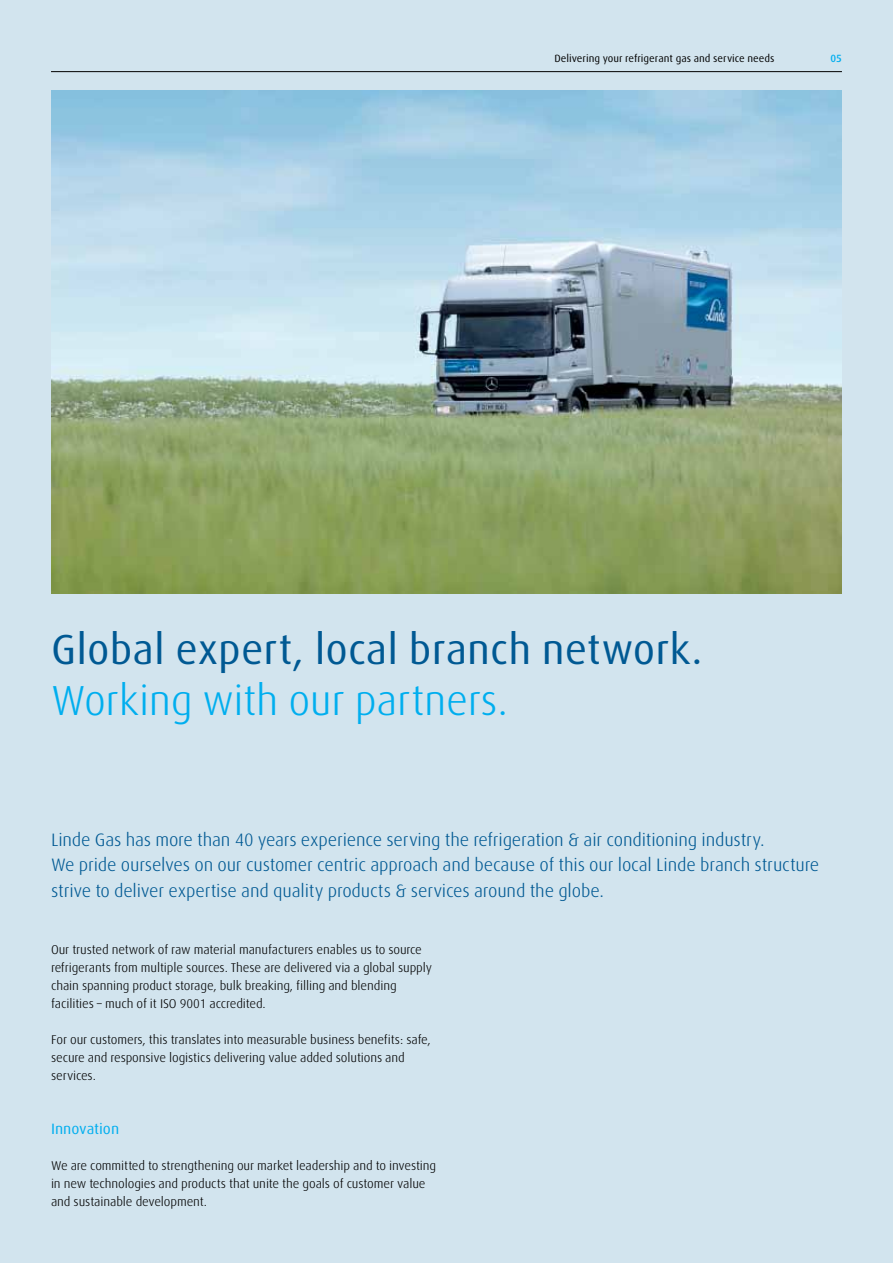
<style>
.page{position:relative;width:893px;height:1263px;background:#d2e4ee}
.page>*{position:absolute;margin:0;border:0;box-sizing:border-box;transform-origin:0 0}
.t1{font:42px "Linde Dax Global";color:#005993}
.t2{font:300 42px "Linde Dax Global";letter-spacing:-.01em;color:#00aeef}
.t3{font:300 18px/25.2px "Linde Dax Global";letter-spacing:-.01em;color:#005993}
.t4{font:15px "Linde Dax Global";color:#00aeef}
.t5{font:300 12.75px/18px "Linde Dax Global";letter-spacing:-.01em;color:#000}
.t6{font:10.5px "Linde Dax Global";color:#000}
.t7{font:500 10.5px "Linde Dax Global";color:#00aeef}
</style>
<div class="page">
<hr style="left:51px;top:71px;width:791px;height:1px;background:#000">
<img style="left:51px;top:90px;width:791px;height:504px">
<p class="t6" style="left:554px;top:52px;width:222px">Delivering your refrigerant gas and service needs</p>
<p class="t7" style="left:830px;top:52px;width:13px">05</p>
<h1 class="t1" style="left:51px;top:625px;width:653px">Global expert, local branch network.</h1>
<h1 class="t2" style="left:51px;top:676px;width:459px">Working with our partners.</h1>
<p class="t3" style="left:51px;top:827px;width:770px">Linde Gas has more than 40 years experience serving the refrigeration &amp; air conditioning industry.<br>We pride ourselves on our customer centric approach and because of this our local Linde branch structure strive to deliver expertise and quality products &amp; services around the globe.</p>
<p class="t5" style="left:51px;top:941px;width:383px">Our trusted network of raw material manufacturers enables us to source refrigerants from multiple sources. These are delivered via a global supply chain spanning product storage, bulk breaking, filling and blending facilities – much of it ISO 9001 accredited.</p>
<p class="t5" style="left:51px;top:1031px;width:381px">For our customers, this translates into measurable business benefits: safe, secure and responsive logistics delivering value added solutions and services.</p>
<p class="t4" style="left:51px;top:1120px;width:70px">Innovation</p>
<p class="t5" style="left:51px;top:1157px;width:387px">We are committed to strengthening our market leadership and to investing in new technologies and products that unite the goals of customer value and sustainable development.</p>
</div>
